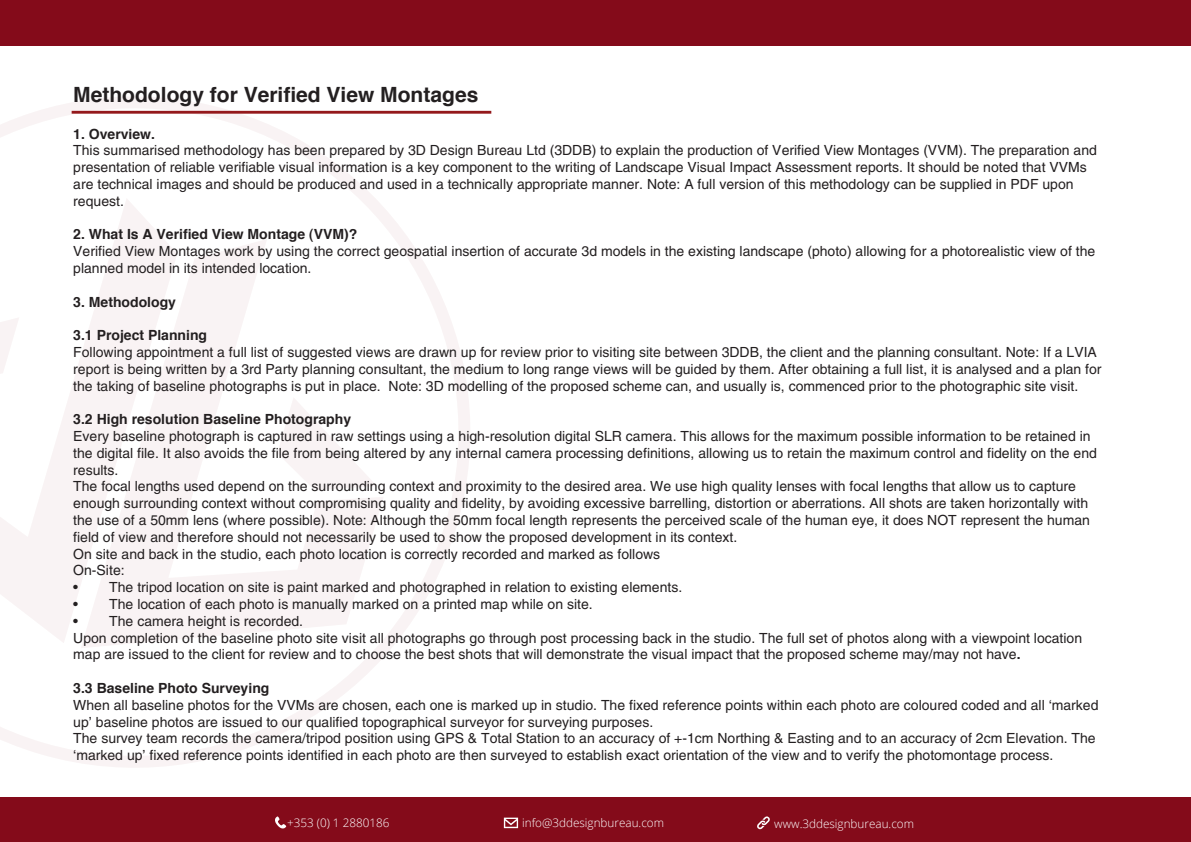
<style>
.page{position:relative;width:1191px;height:842px;background:#840b1a}
.page>*{position:absolute;margin:0;border:0;box-sizing:border-box;transform-origin:0 0}
.t1{font:700 21px "Helvetica";color:#231f20}
.t2{font:14px/16.8px "Helvetica";color:#231f20}
.t3{font:700 14px "Helvetica";color:#231f20}
.t4{font:300 11.7px "Open Sans";color:#fff}
.s1{font-weight:700}
</style>
<div class="page">
<div style="left:0;top:46px;width:1191px;height:750px;background:#fff"></div>
<svg style="left:0;top:97px;width:496px;height:700px"></svg>
<svg style="left:81px;top:239px;width:303px;height:409px"></svg>
<svg style="left:277px;top:397px;width:100px;height:93px"></svg>
<svg style="left:0;top:198px;width:177px;height:445px;fill:#f9f3f4"></svg>
<svg style="left:0;top:317px;width:19px;height:67px"></svg>
<svg style="left:275px;top:816px;width:11px;height:12px"></svg>
<svg style="left:757px;top:816px;width:13px;height:13px"></svg>
<svg style="left:496px;top:796px;width:136px;height:33px"></svg>
<hr style="left:72px;top:111px;width:419px;height:3px;background:#94191c">
<p class="t1" style="left:73px;top:80px;width:406px">Methodology for Verified View Montages</p>
<p class="t3" style="left:73px;top:124px;width:83px">1. Overview.</p>
<p class="t2" style="left:73px;top:142px;width:1025px">This summarised methodology has been prepared by 3D Design Bureau Ltd (3DDB) to explain the production of Verified View Montages (VVM). The preparation and presentation of reliable verifiable visual information is a key component to the writing of Landscape Visual Impact Assessment reports. It should be noted that VVMs are technical images and should be produced and used in a technically appropriate manner. Note: A full version of this methodology can be supplied in PDF upon request.</p>
<p class="t3" style="left:73px;top:225px;width:285px">2. What Is A Verified View Montage (VVM)?</p>
<p class="t2" style="left:73px;top:243px;width:1023px">Verified View Montages work by using the correct geospatial insertion of accurate 3d models in the existing landscape (photo) allowing for a photorealistic view of the planned model in its intended location.</p>
<p class="t3" style="left:73px;top:292px;width:104px">3. Methodology</p>
<p class="t3" style="left:73px;top:326px;width:135px">3.1 Project Planning</p>
<p class="t2" style="left:73px;top:344px;width:1029px">Following appointment a full list of suggested views are drawn up for review prior to visiting site between 3DDB, the client and the planning consultant. Note: If a LVIA report is being written by a 3rd Party planning consultant, the medium to long range views will be guided by them. After obtaining a full list, it is analysed and a plan for the taking of baseline photographs is put in place. Note: 3D modelling of the proposed scheme can, and usually is, commenced prior to the photographic site visit.</p>
<p class="t3" style="left:73px;top:410px;width:279px">3.2 High resolution Baseline Photography</p>
<p class="t2" style="left:73px;top:428px;width:1025px">Every baseline photograph is captured in raw settings using a high-resolution digital SLR camera. This allows for the maximum possible information to be retained in the digital file. It also avoids the file from being altered by any internal camera processing definitions, allowing us to retain the maximum control and fidelity on the end results.</p>
<p class="t2" style="left:73px;top:478px;width:1018px">The focal lengths used depend on the surrounding context and proximity to the desired area. We use high quality lenses with focal lengths that allow us to capture enough surrounding context without compromising quality and fidelity, by avoiding excessive barrelling, distortion or aberrations. All shots are taken horizontally with the use of a 50mm lens (where possible). Note: Although the 50mm focal length represents the perceived scale of the human eye, it does NOT represent the human field of view and therefore should not necessarily be used to show the proposed development in its context.</p>
<p class="t2" style="left:73px;top:545px;width:588px">On site and back in the studio, each photo location is correctly recorded and marked as follows</p>
<p class="t2" style="left:73px;top:562px;width:53px">On-Site:</p>
<p class="t2" style="left:73px;top:579px;width:610px">• The tripod location on site is paint marked and photographed in relation to existing elements.</p>
<p class="t2" style="left:73px;top:596px;width:521px">• The location of each photo is manually marked on a printed map while on site.</p>
<p class="t2" style="left:73px;top:612px;width:231px">• The camera height is recorded.</p>
<p class="t2" style="left:73px;top:629px;width:1010px">Upon completion of the baseline photo site visit all photographs go through post processing back in the studio. The full set of photos along with a viewpoint location map are issued to the client for review and to choose the best shots that will demonstrate the visual impact that the proposed scheme may/may not have<span class="s1">.</span></p>
<p class="t3" style="left:73px;top:678px;width:198px">3.3 Baseline Photo Surveying</p>
<p class="t2" style="left:73px;top:696px;width:1026px">When all baseline photos for the VVMs are chosen, each one is marked up in studio. The fixed reference points within each photo are coloured coded and all ‘marked up’ baseline photos are issued to our qualified topographical surveyor for surveying purposes.</p>
<p class="t2" style="left:73px;top:730px;width:1024px">The survey team records the camera/tripod position using GPS &amp; Total Station to an accuracy of +-1cm Northing &amp; Easting and to an accuracy of 2cm Elevation. The ‘marked up’ fixed reference points identified in each photo are then surveyed to establish exact orientation of the view and to verify the photomontage process.</p>
<p class="t4" style="left:287px;top:814px;width:104px">+353 (0) 1 2880186</p>
<p class="t4" style="left:522px;top:814px;width:143px">info@3ddesignbureau.com</p>
<p class="t4" style="left:774px;top:815px;width:141px">www.3ddesignbureau.com</p>
</div>
